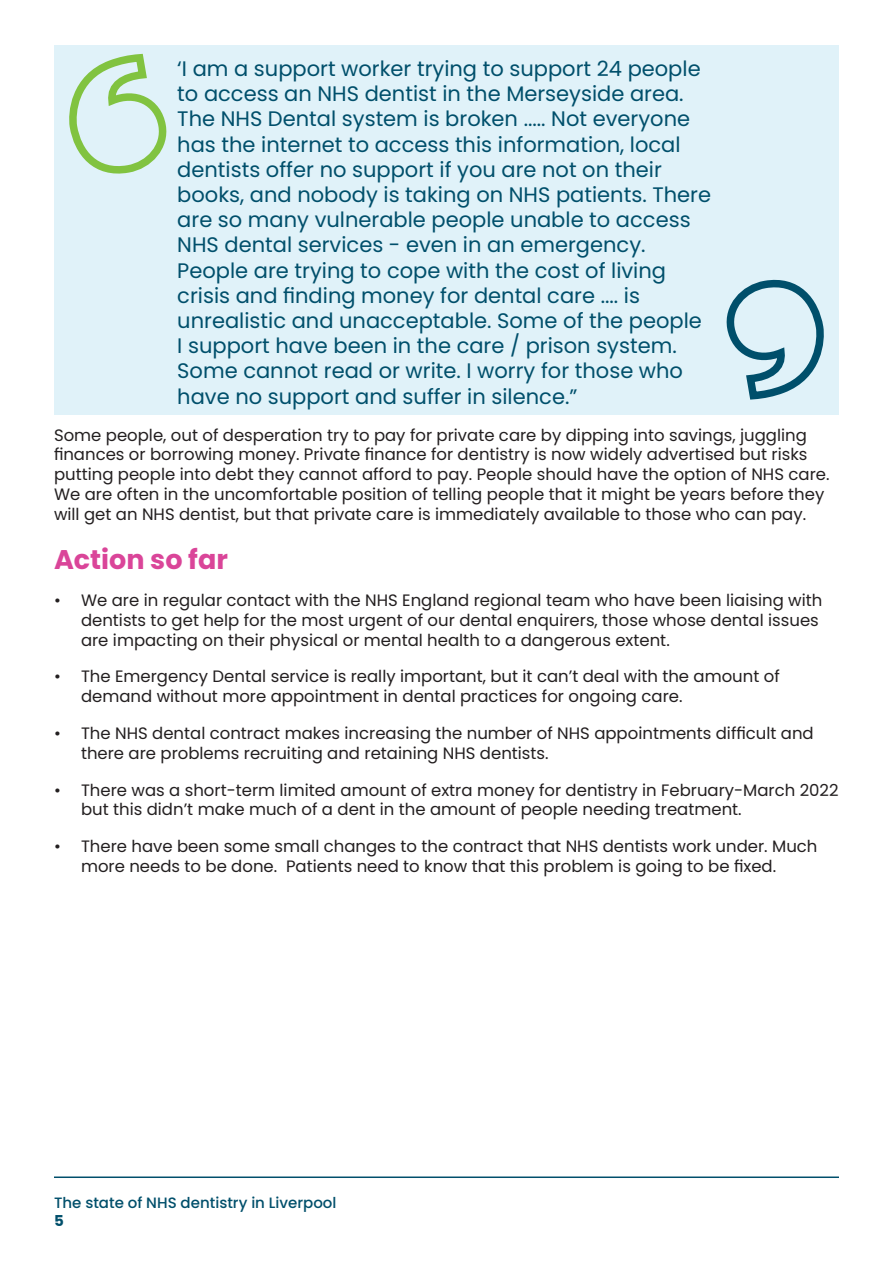
<style>
.page{position:relative;width:893px;height:1263px;background:#fff}
.page>*{position:absolute;margin:0;border:0;box-sizing:border-box;transform-origin:0 0}
.Subhead_Level_1{font:700 27px "Poppins";color:#da4599}
.Box_out_quote_-_blue{font:21px/25.2px "Poppins";color:#004f6b}
.Body{font:16.5px/19.8px "Poppins";color:#231f20}
.t1{font:500 15px "Poppins";color:#004f6b}
.t2{font:700 15px "Poppins";color:#004f6b}
</style>
<div class="page">
<hr style="left:54px;top:1176px;width:785px;height:2px;background:#004f6b">
<div style="left:54px;top:45px;width:785px;height:370px;background:#e0f2f9"></div>
<svg style="left:727px;top:279px;width:97px;height:121px"></svg>
<svg style="left:69px;top:53px;width:97px;height:121px"></svg>
<p class="Box_out_quote_-_blue" style="left:177px;top:56px;width:535px">‘I am a support worker trying to support 24 people to access an NHS dentist in the Merseyside area.<br>The NHS Dental system is broken ..... Not everyone has the internet to access this information, local dentists offer no support if you are not on their books, and nobody is taking on NHS patients. There are so many vulnerable people unable to access NHS dental services - even in an emergency.<br>People are trying to cope with the cost of living crisis and finding money for dental care .... is unrealistic and unacceptable. Some of the people I support have been in the care / prison system.<br>Some cannot read or write. I worry for those who have no support and suffer in silence.”</p>
<p class="Body" style="left:54px;top:425px;width:777px">Some people, out of desperation try to pay for private care by dipping into savings, juggling finances or borrowing money. Private finance for dentistry is now widely advertised but risks putting people into debt they cannot afford to pay. People should have the option of NHS care.<br>We are often in the uncomfortable position of telling people that it might be years before they will get an NHS dentist, but that private care is immediately available to those who can pay.</p>
<p class="Subhead_Level_1" style="left:54px;top:544px;width:175px">Action so far</p>
<p class="Body" style="left:81px;top:590px;width:743px;text-indent:-27px">• We are in regular contact with the NHS England regional team who have been liaising with dentists to get help for the most urgent of our dental enquirers, those whose dental issues are impacting on their physical or mental health to a dangerous extent.</p>
<p class="Body" style="left:81px;top:667px;width:700px;text-indent:-27px">• The Emergency Dental service is really important, but it can’t deal with the amount of demand without more appointment in dental practices for ongoing care.</p>
<p class="Body" style="left:81px;top:723px;width:734px;text-indent:-27px">• The NHS dental contract makes increasing the number of NHS appointments difficult and there are problems recruiting and retaining NHS dentists.</p>
<p class="Body" style="left:81px;top:780px;width:759px;text-indent:-27px">• There was a short-term limited amount of extra money for dentistry in February-March 2022 but this didn’t make much of a dent in the amount of people needing treatment.</p>
<p class="Body" style="left:81px;top:837px;width:738px;text-indent:-27px">• There have been some small changes to the contract that NHS dentists work under. Much more needs to be done. Patients need to know that this problem is going to be fixed.</p>
<p class="t1" style="left:54px;top:1194px;width:284px">The state of NHS dentistry in Liverpool</p>
<p class="t2" style="left:54px;top:1212px;width:11px">5</p>
</div>
